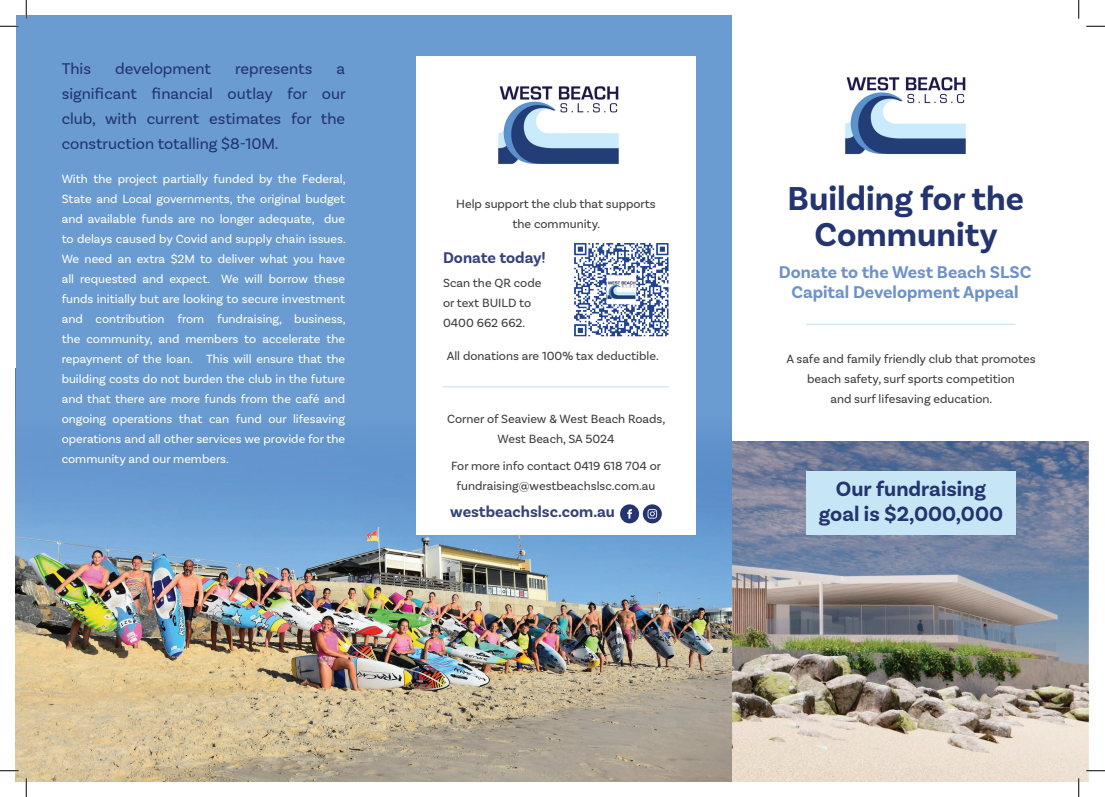
<style>
.page{position:relative;width:1105px;height:797px;background:#fff}
.page>*{position:absolute;margin:0;border:0;box-sizing:border-box;transform-origin:0 0}
.t1{font:700 34.75px/35.8px "Basic Sans";color:#233470;text-align:center}
.t2{font:700 21.62px/25px "Basic Sans";color:#233470;text-align:center}
.t3{font:700 17.88px/20.1px "Basic Sans";color:#6d91cb;text-align:center}
.t4{font:16.25px/25px "Basic Sans";color:#233470;text-align:justify}
.t5{font:700 16.25px "Basic Sans";color:#364278}
.t6{font:12.5px/20px "Basic Sans";color:#fff;text-align:justify}
.t7{font:12.5px/20px "Basic Sans";color:#3e3e3f;text-align:center}
</style>
<div class="page">
<img style="left:731px;top:441px;width:358px;height:340px">
<div style="left:806px;top:471px;width:209px;height:64px;background:#c7e6f5"></div>
<img style="left:845px;top:77px;width:121px;height:78px">
<img style="left:16px;top:536px;width:715px;height:245px">
<div style="left:16px;top:16px;width:715px;height:520px;background:#6a9cd2"></div>
<div style="left:416px;top:56px;width:280px;height:479px;background:#fff"></div>
<svg style="left:620px;top:504px;width:42px;height:19px"></svg>
<hr style="left:443px;top:386px;width:226px;height:1px;background:#c7e6f5">
<hr style="left:806px;top:324px;width:209px;height:1px;background:#c7e6f5">
<img style="left:574px;top:243px;width:95px;height:94px">
<img style="left:498px;top:86px;width:121px;height:78px">
<svg style="left:0;top:25px;width:19px;height:2px"></svg>
<svg style="left:1086px;top:25px;width:19px;height:2px"></svg>
<svg style="left:0;top:770px;width:19px;height:1px"></svg>
<svg style="left:1086px;top:770px;width:19px;height:1px"></svg>
<svg style="left:25px;top:0;width:2px;height:19px"></svg>
<svg style="left:25px;top:778px;width:2px;height:19px"></svg>
<svg style="left:1078px;top:0;width:1px;height:19px"></svg>
<svg style="left:1078px;top:778px;width:1px;height:19px"></svg>
<h3 class="t4" style="left:62px;top:56px;width:31px">This</h3>
<h3 class="t4" style="left:115px;top:56px;width:97px">development</h3>
<h3 class="t4" style="left:235px;top:56px;width:79px">represents</h3>
<h3 class="t4" style="left:62px;top:56px;width:285px;text-indent:275px">a significant financial outlay for our club, with current estimates for the construction totalling $8-10M.</h3>
<p class="t6" style="left:62px;top:169px;width:286px">With the project partially funded by the Federal, State and Local governments, the original budget and available funds are no longer adequate, due to delays caused by Covid and supply chain issues.<br>We need an extra $2M to deliver what you have all requested and expect. We will borrow these funds initially but are looking to secure investment and contribution from fundraising, business, the community, and members to accelerate the repayment of the loan. This will ensure that the building costs do not burden the club in the future and that there are more funds from the café and ongoing operations that can fund our lifesaving operations and all other services we provide for the community and our members.</p>
<p class="t7" style="left:456px;top:193px;width:201px">Help support the club that supports the community.</p>
<h3 class="t5" style="left:443px;top:248px;width:104px">Donate today!</h3>
<p class="t7" style="left:443px;top:273px;width:100px;text-align:left">Scan the QR code or text BUILD to<br>0400 662 662.</p>
<h1 class="t1" style="left:788px;top:181px;width:238px">Building for the<br>Community</h1>
<h3 class="t3" style="left:779px;top:262px;width:254px">Donate to the West Beach SLSC<br>Capital Development Appeal</h3>
<p class="t7" style="left:447px;top:346px;width:214px">All donations are 100% tax deductible.</p>
<p class="t7" style="left:786px;top:349px;width:251px">A safe and family friendly club that promotes beach safety, surf sports competition<br>and surf lifesaving education.</p>
<p class="t7" style="left:447px;top:408px;width:220px">Corner of Seaview &amp; West Beach Roads,<br>West Beach, SA 5024</p>
<p class="t7" style="left:451px;top:456px;width:212px">For more info contact 0419 618 704 or fundraising@westbeachslsc.com.au</p>
<h3 class="t5" style="left:450px;top:502px;width:166px">westbeachslsc.com.au</h3>
<h2 class="t2" style="left:819px;top:476px;width:186px">Our fundraising goal is $2,000,000</h2>
</div>
